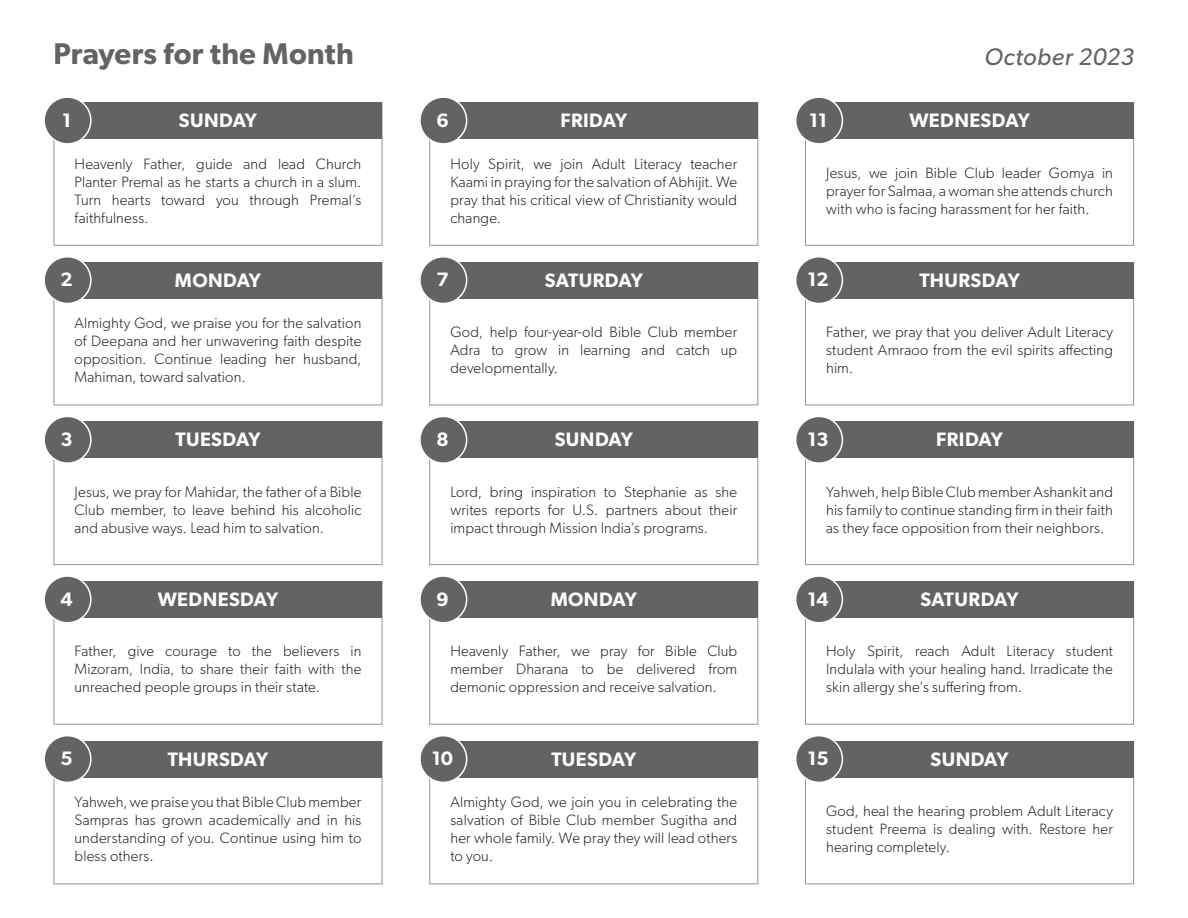
<style>
.page{position:relative;width:1188px;height:918px;background:#fff}
.page>*{position:absolute;margin:0;border:0;box-sizing:border-box;transform-origin:0 0}
.t1{font:600 30px "Gibson";letter-spacing:.01em;color:#636366}
.t2{font:italic 24px "Gibson";letter-spacing:.02em;color:#636366}
.t3{font:600 19.5px "Gibson";letter-spacing:.02em;color:#fff}
.t4{font:300 15px/18px "Gibson";letter-spacing:.01em;color:#231f20;text-align:justify}
</style>
<div class="page">
<div style="left:54px;top:262px;width:328px;height:143px;border:1px solid #939598"></div>
<div style="left:54px;top:262px;width:328px;height:36px;background:#636366"></div>
<div style="left:44px;top:257px;width:47px;height:46px;background:#636366;border-radius:50%"></div>
<div style="left:43px;top:256px;width:49px;height:48px;border:2px solid #fff;border-radius:50%"></div>
<div style="left:429px;top:262px;width:329px;height:143px;border:1px solid #939598"></div>
<div style="left:429px;top:262px;width:329px;height:36px;background:#636366"></div>
<div style="left:420px;top:257px;width:47px;height:46px;background:#636366;border-radius:50%"></div>
<div style="left:419px;top:256px;width:48px;height:48px;border:2px solid #fff;border-radius:50%"></div>
<div style="left:805px;top:262px;width:329px;height:143px;border:1px solid #939598"></div>
<div style="left:805px;top:262px;width:329px;height:36px;background:#636366"></div>
<div style="left:796px;top:257px;width:46px;height:46px;background:#636366;border-radius:50%"></div>
<div style="left:795px;top:256px;width:48px;height:48px;border:2px solid #fff;border-radius:50%"></div>
<div style="left:54px;top:422px;width:328px;height:143px;border:1px solid #939598"></div>
<div style="left:54px;top:422px;width:328px;height:36px;background:#636366"></div>
<div style="left:44px;top:416px;width:47px;height:47px;background:#636366;border-radius:50%"></div>
<div style="left:43px;top:416px;width:49px;height:48px;border:2px solid #fff;border-radius:50%"></div>
<div style="left:429px;top:422px;width:329px;height:143px;border:1px solid #939598"></div>
<div style="left:429px;top:422px;width:329px;height:36px;background:#636366"></div>
<div style="left:420px;top:416px;width:47px;height:47px;background:#636366;border-radius:50%"></div>
<div style="left:419px;top:416px;width:48px;height:48px;border:2px solid #fff;border-radius:50%"></div>
<div style="left:805px;top:422px;width:329px;height:143px;border:1px solid #939598"></div>
<div style="left:805px;top:422px;width:329px;height:36px;background:#636366"></div>
<div style="left:796px;top:416px;width:46px;height:47px;background:#636366;border-radius:50%"></div>
<div style="left:795px;top:416px;width:48px;height:48px;border:2px solid #fff;border-radius:50%"></div>
<div style="left:54px;top:581px;width:328px;height:144px;border:1px solid #939598"></div>
<div style="left:54px;top:581px;width:328px;height:37px;background:#636366"></div>
<div style="left:44px;top:576px;width:47px;height:47px;background:#636366;border-radius:50%"></div>
<div style="left:43px;top:575px;width:49px;height:49px;border:2px solid #fff;border-radius:50%"></div>
<div style="left:429px;top:581px;width:329px;height:144px;border:1px solid #939598"></div>
<div style="left:429px;top:581px;width:329px;height:37px;background:#636366"></div>
<div style="left:420px;top:576px;width:47px;height:47px;background:#636366;border-radius:50%"></div>
<div style="left:419px;top:575px;width:48px;height:49px;border:2px solid #fff;border-radius:50%"></div>
<div style="left:805px;top:581px;width:329px;height:144px;border:1px solid #939598"></div>
<div style="left:805px;top:581px;width:329px;height:37px;background:#636366"></div>
<div style="left:796px;top:576px;width:46px;height:47px;background:#636366;border-radius:50%"></div>
<div style="left:795px;top:575px;width:48px;height:49px;border:2px solid #fff;border-radius:50%"></div>
<div style="left:54px;top:741px;width:328px;height:143px;border:1px solid #939598"></div>
<div style="left:54px;top:741px;width:328px;height:36px;background:#636366"></div>
<div style="left:44px;top:736px;width:47px;height:46px;background:#636366;border-radius:50%"></div>
<div style="left:43px;top:735px;width:49px;height:48px;border:2px solid #fff;border-radius:50%"></div>
<div style="left:429px;top:741px;width:329px;height:143px;border:1px solid #939598"></div>
<div style="left:429px;top:741px;width:329px;height:36px;background:#636366"></div>
<div style="left:420px;top:736px;width:47px;height:46px;background:#636366;border-radius:50%"></div>
<div style="left:419px;top:735px;width:48px;height:48px;border:2px solid #fff;border-radius:50%"></div>
<div style="left:805px;top:741px;width:329px;height:143px;border:1px solid #939598"></div>
<div style="left:805px;top:741px;width:329px;height:36px;background:#636366"></div>
<div style="left:796px;top:736px;width:46px;height:46px;background:#636366;border-radius:50%"></div>
<div style="left:795px;top:735px;width:48px;height:48px;border:2px solid #fff;border-radius:50%"></div>
<div style="left:54px;top:103px;width:328px;height:143px;border:1px solid #939598"></div>
<div style="left:54px;top:103px;width:328px;height:36px;background:#636366"></div>
<div style="left:44px;top:97px;width:47px;height:47px;background:#636366;border-radius:50%"></div>
<div style="left:43px;top:96px;width:49px;height:49px;border:2px solid #fff;border-radius:50%"></div>
<div style="left:429px;top:103px;width:329px;height:143px;border:1px solid #939598"></div>
<div style="left:429px;top:103px;width:329px;height:36px;background:#636366"></div>
<div style="left:420px;top:97px;width:47px;height:47px;background:#636366;border-radius:50%"></div>
<div style="left:419px;top:96px;width:48px;height:49px;border:2px solid #fff;border-radius:50%"></div>
<div style="left:805px;top:103px;width:329px;height:143px;border:1px solid #939598"></div>
<div style="left:805px;top:103px;width:329px;height:36px;background:#636366"></div>
<div style="left:796px;top:97px;width:46px;height:47px;background:#636366;border-radius:50%"></div>
<div style="left:795px;top:96px;width:48px;height:49px;border:2px solid #fff;border-radius:50%"></div>
<p class="t1" style="left:54px;top:35px;width:302px">Prayers for the Month</p>
<p class="t2" style="left:984px;top:42px;width:151px">October 2023</p>
<p class="t3" style="left:62px;top:108px;width:11px">1</p>
<p class="t3" style="left:179px;top:109px;width:80px">SUNDAY</p>
<p class="t3" style="left:436px;top:108px;width:14px">6</p>
<p class="t3" style="left:560px;top:109px;width:68px">FRIDAY</p>
<p class="t3" style="left:809px;top:108px;width:20px">11</p>
<p class="t3" style="left:909px;top:109px;width:122px">WEDNESDAY</p>
<p class="t4" style="left:75px;top:154px;width:288px">Heavenly Father, guide and lead Church Planter Premal as he starts a church in a slum.<br>Turn hearts toward you through Premal’s faithfulness.</p>
<p class="t4" style="left:450px;top:154px;width:288px">Holy Spirit, we join Adult Literacy teacher Kaami in praying for the salvation of Abhijit. We pray that his critical view of Christianity would change.</p>
<p class="t4" style="left:826px;top:163px;width:288px">Jesus, we join Bible Club leader Gomya in prayer for Salmaa, a woman she attends church with who is facing harassment for her faith.</p>
<p class="t3" style="left:61px;top:268px;width:14px">2</p>
<p class="t3" style="left:175px;top:268px;width:88px">MONDAY</p>
<p class="t3" style="left:436px;top:268px;width:14px">7</p>
<p class="t3" style="left:545px;top:268px;width:100px">SATURDAY</p>
<p class="t3" style="left:808px;top:268px;width:23px">12</p>
<p class="t3" style="left:919px;top:268px;width:102px">THURSDAY</p>
<p class="t4" style="left:75px;top:314px;width:288px">Almighty God, we praise you for the salvation of Deepana and her unwavering faith despite opposition. Continue leading her husband, Mahiman, toward salvation.</p>
<p class="t4" style="left:450px;top:323px;width:288px">God, help four-year-old Bible Club member Adra to grow in learning and catch up developmentally.</p>
<p class="t4" style="left:826px;top:323px;width:288px">Father, we pray that you deliver Adult Literacy student Amraoo from the evil spirits affecting him.</p>
<p class="t3" style="left:61px;top:428px;width:14px">3</p>
<p class="t3" style="left:176px;top:428px;width:86px">TUESDAY</p>
<p class="t3" style="left:436px;top:428px;width:14px">8</p>
<p class="t3" style="left:555px;top:428px;width:80px">SUNDAY</p>
<p class="t3" style="left:808px;top:428px;width:23px">13</p>
<p class="t3" style="left:936px;top:428px;width:68px">FRIDAY</p>
<p class="t4" style="left:75px;top:482px;width:288px">Jesus, we pray for Mahidar, the father of a Bible Club member, to leave behind his alcoholic and abusive ways. Lead him to salvation.</p>
<p class="t4" style="left:450px;top:482px;width:288px">Lord, bring inspiration to Stephanie as she writes reports for U.S. partners about their impact through Mission India’s programs.</p>
<p class="t4" style="left:826px;top:482px;width:288px">Yahweh, help Bible Club member Ashankit and his family to continue standing firm in their faith as they face opposition from their neighbors.</p>
<p class="t3" style="left:61px;top:587px;width:14px">4</p>
<p class="t3" style="left:158px;top:587px;width:122px">WEDNESDAY</p>
<p class="t3" style="left:436px;top:587px;width:14px">9</p>
<p class="t3" style="left:551px;top:587px;width:88px">MONDAY</p>
<p class="t3" style="left:808px;top:587px;width:23px">14</p>
<p class="t3" style="left:921px;top:587px;width:100px">SATURDAY</p>
<p class="t4" style="left:75px;top:642px;width:288px">Father, give courage to the believers in Mizoram, India, to share their faith with the unreached people groups in their state.</p>
<p class="t4" style="left:450px;top:642px;width:288px">Heavenly Father, we pray for Bible Club member Dharana to be delivered from demonic oppression and receive salvation.</p>
<p class="t4" style="left:826px;top:642px;width:288px">Holy Spirit, reach Adult Literacy student Indulala with your healing hand. Irradicate the skin allergy she’s suffering from.</p>
<p class="t3" style="left:61px;top:747px;width:14px">5</p>
<p class="t3" style="left:168px;top:747px;width:102px">THURSDAY</p>
<p class="t3" style="left:432px;top:747px;width:23px">10</p>
<p class="t3" style="left:551px;top:747px;width:86px">TUESDAY</p>
<p class="t3" style="left:808px;top:747px;width:23px">15</p>
<p class="t3" style="left:930px;top:747px;width:80px">SUNDAY</p>
<p class="t4" style="left:75px;top:793px;width:288px">Yahweh, we praise you that Bible Club member Sampras has grown academically and in his understanding of you. Continue using him to bless others.</p>
<p class="t4" style="left:450px;top:793px;width:288px">Almighty God, we join you in celebrating the salvation of Bible Club member Sugitha and her whole family. We pray they will lead others to you.</p>
<p class="t4" style="left:826px;top:802px;width:288px">God, heal the hearing problem Adult Literacy student Preema is dealing with. Restore her hearing completely.</p>
</div>
